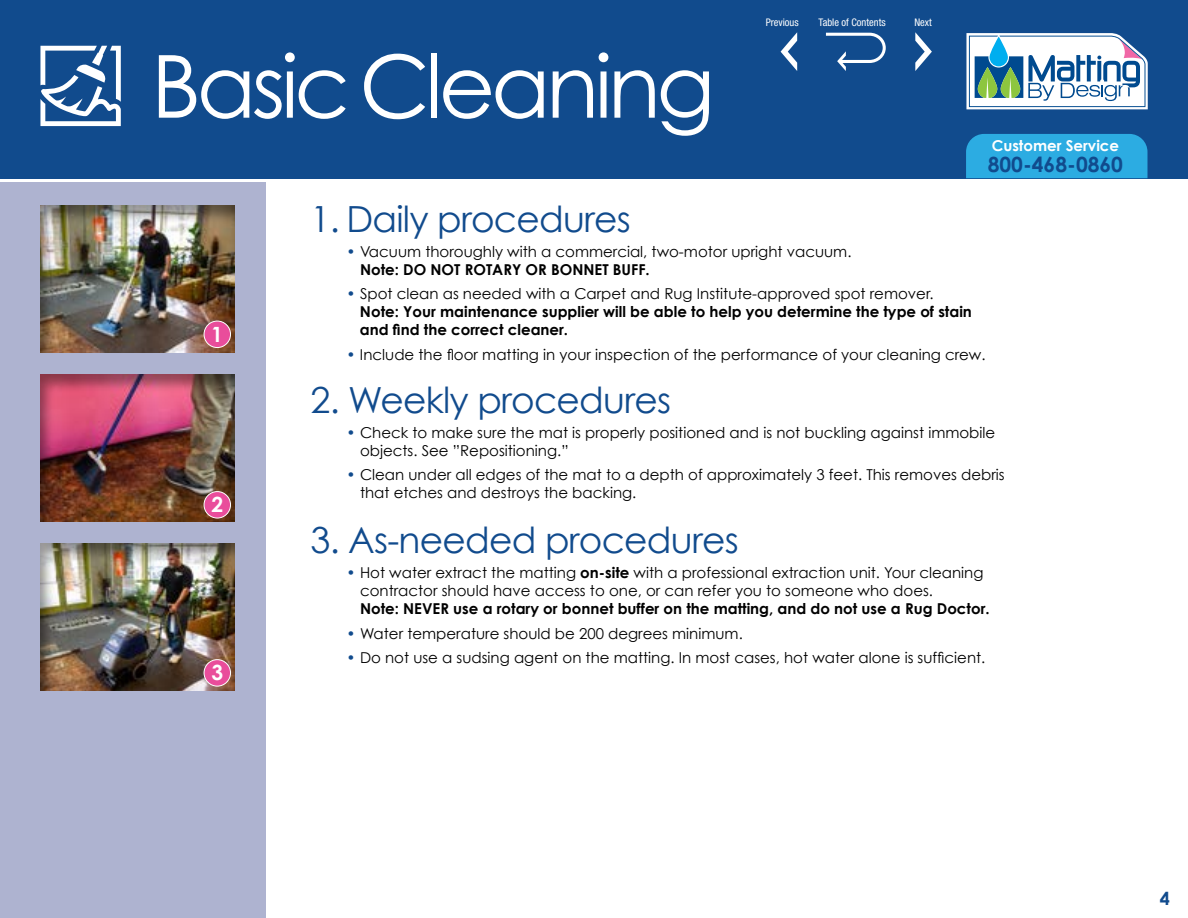
<style>
.page{position:relative;width:1188px;height:918px;background:#fff}
.page>*{position:absolute;margin:0;border:0;box-sizing:border-box;transform-origin:0 0}
.t1{font:87px "Century Gothic";letter-spacing:-.05em;color:#fff}
.t2{font:36px "Century Gothic";letter-spacing:-.02em;color:#114b8d}
.t3{font:700 21px "Century Gothic";color:#114b8d}
.t4{font:700 21px "Century Gothic";color:#fff}
.t5{font:700 18px "Century Gothic";color:#114b8d}
.t6{font:15px/18px "Century Gothic";color:#000}
.t7{font:700 15px/18px "Century Gothic";color:#000}
.t8{font:700 15px "Century Gothic";color:#fff}
.t9{font:condensed 10.5px "Helvetica Neue";color:#fff}
.s1{color:#114b8d}
.s2{font-weight:700}
.s3{font-weight:400;color:#114b8d}
.s4{font-weight:400}
</style>
<div class="page">
<div style="left:0;top:183px;width:266px;height:735px;background:#aeb3d0"></div>
<div style="left:0;top:0;width:1188px;height:178px;background:#114b8d"></div>
<div style="left:28px;top:195px;width:221px;height:159px;background:#000;opacity:.4"></div>
<div style="left:28px;top:364px;width:221px;height:159px;background:#000;opacity:.4"></div>
<div style="left:28px;top:534px;width:221px;height:159px;background:#000;opacity:.4"></div>
<div style="left:204px;top:321px;width:27px;height:27px;background:#e94d9b;border-radius:50%"></div>
<div style="left:204px;top:321px;width:27px;height:27px;border:1px solid #fff;border-radius:50%"></div>
<div style="left:204px;top:492px;width:27px;height:26px;background:#e94d9b;border-radius:50%"></div>
<div style="left:204px;top:491px;width:27px;height:27px;border:1px solid #fff;border-radius:50%"></div>
<div style="left:204px;top:660px;width:27px;height:26px;background:#e94d9b;border-radius:50%"></div>
<div style="left:204px;top:659px;width:27px;height:27px;border:1px solid #fff;border-radius:50%"></div>
<svg style="left:966px;top:33px;width:182px;height:76px;background:#abc5d4"></svg>
<div style="left:966px;top:134px;width:182px;height:44px;background:#2cace2"></div>
<svg style="left:40px;top:46px;width:81px;height:80px"></svg>
<svg style="left:781px;top:32px;width:16px;height:39px"></svg>
<svg style="left:915px;top:32px;width:17px;height:39px"></svg>
<svg style="left:826px;top:33px;width:60px;height:38px"></svg>
<h1 class="t1" style="left:151px;top:33px;width:566px">Basic Cleaning</h1>
<p class="t9" style="left:766px;top:17px;width:35px">Previous</p>
<p class="t9" style="left:819px;top:17px;width:69px">Table of Contents</p>
<p class="t9" style="left:914px;top:17px;width:19px">Next</p>
<p class="t8" style="left:992px;top:136px;width:129px">Customer Service</p>
<h3 class="t3" style="left:988px;top:151px;width:137px">800-468-0860</h3>
<h3 class="t4" style="left:211px;top:321px;width:13px">1</h3>
<h3 class="t4" style="left:212px;top:491px;width:13px">2</h3>
<h3 class="t4" style="left:212px;top:659px;width:13px">3</h3>
<h2 class="t2" style="left:310px;top:197px;width:322px">1. Daily procedures</h2>
<p class="t6" style="left:360px;top:242px;width:493px;text-indent:-14px"><span class="s1">•</span> Vacuum thoroughly with a commercial, two-motor upright vacuum.<br><span class="s2">Note: DO NOT ROTARY OR BONNET BUFF.</span></p>
<p class="t7" style="left:360px;top:285px;width:613px;text-indent:-13px"><span class="s3">•</span> <span class="s4">Spot clean as needed with a Carpet and Rug Institute-approved spot remover.<br></span>Note: Your maintenance supplier will be able to help you determine the type of stain and find the correct cleaner.</p>
<p class="t6" style="left:346px;top:345px;width:641px"><span class="s1">•</span> Include the floor matting in your inspection of the performance of your cleaning crew.</p>
<h2 class="t2" style="left:310px;top:378px;width:362px">2. Weekly procedures</h2>
<p class="t6" style="left:360px;top:423px;width:637px;text-indent:-14px"><span class="s1">•</span> Check to make sure the mat is properly positioned and is not buckling against immobile objects. See ”Repositioning.”</p>
<p class="t6" style="left:360px;top:466px;width:646px;text-indent:-14px"><span class="s1">•</span> Clean under all edges of the mat to a depth of approximately 3 feet. This removes debris that etches and destroys the backing.</p>
<h2 class="t2" style="left:310px;top:518px;width:430px">3. As-needed procedures</h2>
<p class="t6" style="left:360px;top:563px;width:625px;text-indent:-14px"><span class="s1">•</span> Hot water extract the matting <span class="s2">on-site</span> with a professional extraction unit. Your cleaning contractor should have access to one, or can refer you to someone who does.</p>
<p class="t7" style="left:360px;top:599px;width:631px">Note: NEVER use a rotary or bonnet buffer on the matting, and do not use a Rug Doctor.</p>
<p class="t6" style="left:346px;top:624px;width:398px"><span class="s1">•</span> Water temperature should be 200 degrees minimum.</p>
<p class="t6" style="left:346px;top:649px;width:640px"><span class="s1">•</span> Do not use a sudsing agent on the matting. In most cases, hot water alone is sufficient.</p>
<p class="t5" style="left:1160px;top:887px;width:12px">4</p>
</div>
